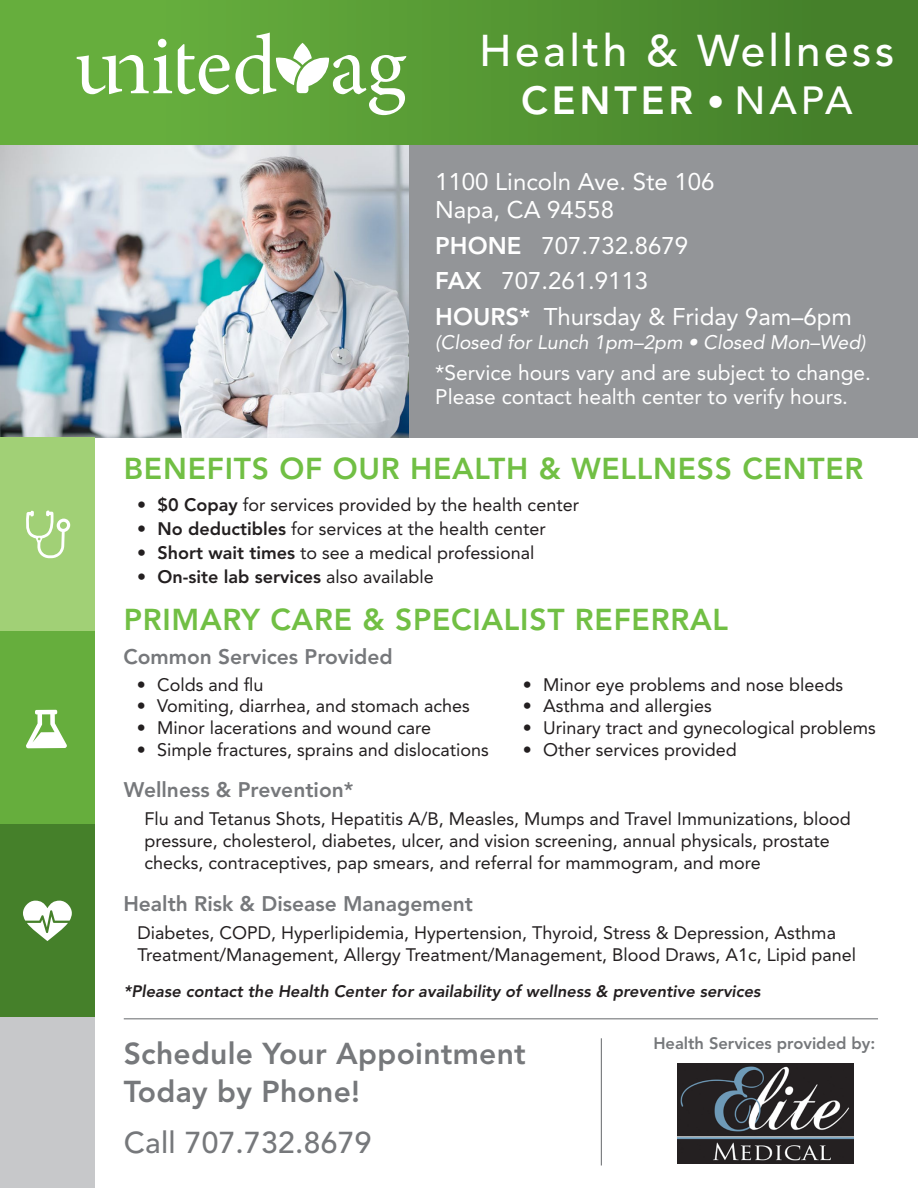
<style>
.page{position:relative;width:918px;height:1188px;background:#fff}
.page>*{position:absolute;margin:0;border:0;box-sizing:border-box;transform-origin:0 0}
.t1{font:500 44.1px "Avenir LT Std";letter-spacing:.075em;color:#fff}
.t2{font:800 39px "Avenir LT Std";letter-spacing:.1em;color:#fff}
.t3{font:800 30px "Avenir LT Std";letter-spacing:.025em;color:#71bf44}
.t4{font:800 30px/37.8px "Avenir LT Std";letter-spacing:.01em;color:#76787b}
.t5{font:500 30px "Avenir LT Std";letter-spacing:.01em;color:#76787b}
.t6{font:24px/28.5px "Avenir LT Std";color:#fff}
.t7{font:21px/24px "Avenir LT Std";color:#fff}
.t8{font:800 21px "Avenir LT Std";color:#76787b}
.t9{font:italic 19.5px "Avenir LT Std";color:#fff}
.t10{font:18px/21.6px "Avenir LT Std";color:#231f20}
.t11{font:800 18px "Avenir LT Std";color:#231f20}
.t12{font:italic 800 16.5px "Avenir LT Std";color:#231f20}
.t13{font:800 16.5px "Avenir LT Std";color:#76787b}
.s1{font-weight:500;font-size:34.5px}
.s2{font-weight:500}
.s3{font-weight:800}
.s4{font-weight:400}
</style>
<div class="page">
<div style="left:408px;top:145px;width:510px;height:292px;background:#939598"></div>
<hr style="left:124px;top:1018px;width:754px;height:1px;background:#76787b">
<hr style="left:601px;top:1038px;width:1px;height:128px;background:#76787b">
<img style="left:0;top:145px;width:408px;height:292px">
<div style="left:0;top:0;width:918px;height:145px;background:linear-gradient(to right,#6bb540,#427c29)"></div>
<div style="left:158px;top:39px;width:8px;height:9px;background:#fff;border-radius:50%"></div>
<svg style="left:77px;top:55px;width:95px;height:39px"></svg>
<svg style="left:178px;top:33px;width:228px;height:82px"></svg>
<div style="left:0;top:437px;width:94px;height:194px;background:#a1d076"></div>
<svg style="left:26px;top:511px;width:44px;height:47px"></svg>
<div style="left:0;top:631px;width:94px;height:193px;background:#66ae3d"></div>
<svg style="left:26px;top:710px;width:41px;height:38px"></svg>
<div style="left:0;top:824px;width:94px;height:193px;background:#45802a"></div>
<svg style="left:23px;top:901px;width:49px;height:40px"></svg>
<div style="left:0;top:1017px;width:94px;height:171px;background:#c7c8ca"></div>
<img style="left:678px;top:1064px;width:176px;height:99px">
<p class="t1" style="left:479px;top:25px;width:417px">Health &amp; Wellness</p>
<p class="t2" style="left:521px;top:77px;width:333px">CENTER <span class="s1">•</span> <span class="s2">NAPA</span></p>
<p class="t6" style="left:435px;top:167px;width:281px">1100 Lincoln Ave. Ste 106<br>Napa, CA 94558</p>
<p class="t6" style="left:435px;top:231px;width:255px"><span class="s3">PHONE</span> 707.732.8679</p>
<p class="t6" style="left:435px;top:267px;width:215px"><span class="s3">FAX</span> 707.261.9113</p>
<p class="t6" style="left:435px;top:302px;width:418px"><span class="s3">HOURS*</span> Thursday &amp; Friday 9am–6pm</p>
<p class="t9" style="left:435px;top:331px;width:432px">(Closed for Lunch 1pm–2pm • Closed Mon–Wed)</p>
<p class="t7" style="left:435px;top:360px;width:437px">*Service hours vary and are subject to change.<br>Please contact health center to verify hours.</p>
<p class="t3" style="left:124px;top:451px;width:741px">BENEFITS OF OUR HEALTH &amp; WELLNESS CENTER</p>
<p class="t10" style="left:137px;top:494px;width:443px"><span class="s3">• $0 Copay</span> for services provided by the health center</p>
<p class="t10" style="left:137px;top:518px;width:410px"><span class="s3">• No deductibles</span> for services at the health center</p>
<p class="t10" style="left:137px;top:542px;width:399px"><span class="s3">• Short wait times</span> to see a medical professional</p>
<p class="t11" style="left:137px;top:566px;width:298px">• On-site lab services <span class="s4">also available</span></p>
<p class="t3" style="left:124px;top:602px;width:606px">PRIMARY CARE &amp; SPECIALIST REFERRAL</p>
<p class="t8" style="left:123px;top:644px;width:271px">Common Services Provided</p>
<p class="t10" style="left:137px;top:674px;width:128px">• Colds and flu</p>
<p class="t10" style="left:137px;top:695px;width:335px">• Vomiting, diarrhea, and stomach aches</p>
<p class="t10" style="left:137px;top:717px;width:296px">• Minor lacerations and wound care</p>
<p class="t10" style="left:137px;top:739px;width:354px">• Simple fractures, sprains and dislocations</p>
<p class="t10" style="left:523px;top:674px;width:322px">• Minor eye problems and nose bleeds</p>
<p class="t10" style="left:523px;top:695px;width:190px">• Asthma and allergies</p>
<p class="t10" style="left:523px;top:717px;width:355px">• Urinary tract and gynecological problems</p>
<p class="t10" style="left:523px;top:739px;width:216px">• Other services provided</p>
<p class="t8" style="left:124px;top:778px;width:231px">Wellness &amp; Prevention*</p>
<p class="t10" style="left:145px;top:809px;width:708px">Flu and Tetanus Shots, Hepatitis A/B, Measles, Mumps and Travel Immunizations, blood pressure, cholesterol, diabetes, ulcer, and vision screening, annual physicals, prostate checks, contraceptives, pap smears, and referral for mammogram, and more</p>
<p class="t8" style="left:123px;top:892px;width:351px">Health Risk &amp; Disease Management</p>
<p class="t10" style="left:137px;top:923px;width:720px">Diabetes, COPD, Hyperlipidemia, Hypertension, Thyroid, Stress &amp; Depression, Asthma<br>Treatment/Management, Allergy Treatment/Management, Blood Draws, A1c, Lipid panel</p>
<p class="t12" style="left:124px;top:981px;width:638px">*Please contact the Health Center for availability of wellness &amp; preventive services</p>
<p class="t4" style="left:124px;top:1035px;width:404px">Schedule Your Appointment<br>Today by Phone!</p>
<p class="t5" style="left:124px;top:1126px;width:249px">Call 707.732.8679</p>
<p class="t13" style="left:653px;top:1034px;width:223px">Health Services provided by:</p>
</div>
